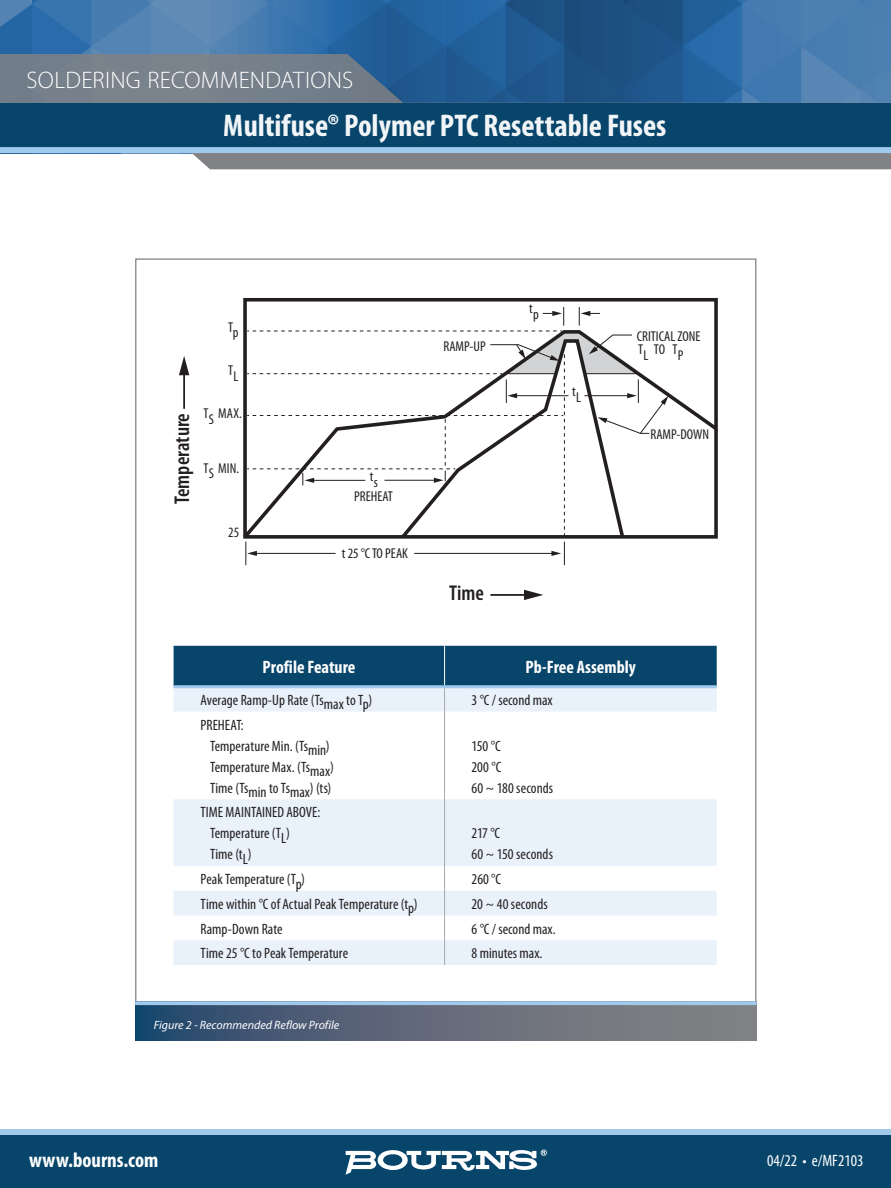
<style>
.page{position:relative;width:891px;height:1188px;background:#fff}
.page>*{position:absolute;margin:0;border:0;box-sizing:border-box;transform-origin:0 0}
.t1{font:700 condensed 31.5px "Myriad Pro";color:#fff}
.t2{font:300 24px "Myriad Pro";letter-spacing:.01em;color:#fff}
.t3{font:600 condensed 21.45px "Myriad Pro";color:#231f20}
.t4{font:700 condensed 21px "Myriad Pro";color:#fff}
.t5{font:700 condensed 18px "Myriad Pro";color:#fff}
.t6{font:condensed 16.5px "Myriad Pro";color:#fff}
.t7{font:condensed 15px/21px "Myriad Pro";color:#231f20}
.t8{font:condensed 14.25px "Myriad Pro";color:#231f20}
.t9{font:italic 12px "Myriad Pro";color:#fff}
</style>
<div class="page">
<img style="left:0;top:0;width:891px;height:103px">
<svg style="left:0;top:54px;width:418px;height:49px;background:#6c7c8b"></svg>
<svg style="left:135px;top:153px;width:756px;height:16px;background:#8a8c8f"></svg>
<div style="left:0;top:103px;width:891px;height:45px;background:#07456b"></div>
<div style="left:0;top:147px;width:891px;height:6px;background:#a0c9ec"></div>
<div style="left:0;top:1130px;width:891px;height:7px;background:#a0c9ec"></div>
<div style="left:0;top:1135px;width:891px;height:53px;background:#07456b"></div>
<svg style="left:346px;top:1150px;width:201px;height:25px"></svg>
<svg style="left:135px;top:1005px;width:622px;height:36px;background:#5d697a"></svg>
<svg style="left:135px;top:1001px;width:622px;height:4px;background:#9bc2e4"></svg>
<svg style="left:243px;top:298px;width:475px;height:244px"></svg>
<hr style="left:490px;top:594px;width:38px;height:2px;background:#231f20">
<svg style="left:524px;top:590px;width:19px;height:10px"></svg>
<hr style="left:183px;top:372px;width:2px;height:37px;background:#231f20">
<svg style="left:179px;top:356px;width:10px;height:19px"></svg>
<svg style="left:246px;top:307px;width:422px;height:258px"></svg>
<svg style="left:174px;top:799px;width:543px;height:166px;fill:#e9f1fa"></svg>
<svg style="left:174px;top:646px;width:543px;height:66px;background:#5f89a4"></svg>
<hr style="left:444px;top:712px;width:1px;height:87px;background:#a7a9ac">
<hr style="left:444px;top:799px;width:1px;height:67px;background:#a7a9ac">
<svg style="left:444px;top:866px;width:1px;height:99px"></svg>
<h2 class="t2" style="left:27px;top:67px;width:328px">SOLDERING RECOMMENDATIONS</h2>
<h1 class="t1" style="left:224px;top:109px;width:444px">Multifuse® Polymer PTC Resettable Fuses</h1>
<p class="t8" style="left:228px;top:321px;width:12px">Tp</p>
<p class="t8" style="left:228px;top:365px;width:12px">TL</p>
<h3 class="t3" style="left:170px;top:504px;width:92px;rotate:-90deg">Temperature</h3>
<p class="t8" style="left:203px;top:408px;width:12px">TS</p>
<p class="t8" style="left:218px;top:405px;width:26px">MAX.</p>
<p class="t8" style="left:203px;top:459px;width:37px">TS MIN.</p>
<p class="t8" style="left:228px;top:524px;width:13px">25</p>
<p class="t8" style="left:443px;top:337px;width:44px">RAMP-UP</p>
<p class="t8" style="left:370px;top:471px;width:10px">ts</p>
<p class="t8" style="left:354px;top:487px;width:40px">PREHEAT</p>
<p class="t8" style="left:342px;top:544px;width:68px">t 25 °C TO PEAK</p>
<h3 class="t3" style="left:449px;top:581px;width:36px">Time</h3>
<p class="t8" style="left:529px;top:303px;width:11px">tp</p>
<p class="t8" style="left:572px;top:386px;width:10px">tL</p>
<p class="t8" style="left:637px;top:328px;width:65px">CRITICAL ZONE</p>
<p class="t8" style="left:654px;top:341px;width:13px">TO</p>
<p class="t8" style="left:638px;top:344px;width:12px">TL</p>
<p class="t8" style="left:673px;top:344px;width:12px">TP</p>
<p class="t8" style="left:650px;top:426px;width:60px">RAMP-DOWN</p>
<p class="t5" style="left:263px;top:657px;width:94px">Profile Feature</p>
<p class="t5" style="left:525px;top:657px;width:112px">Pb-Free Assembly</p>
<p class="t7" style="left:201px;top:690px;width:173px">Average Ramp-Up Rate (Tsmax to Tp)</p>
<p class="t7" style="left:472px;top:690px;width:83px">3 °C / second max</p>
<p class="t7" style="left:210px;top:714px;width:125px;text-indent:-9px">PREHEAT:<br>Temperature Min. (Tsmin)<br>Temperature Max. (Tsmax)<br>Time (Tsmin to Tsmax) (ts)</p>
<p class="t7" style="left:472px;top:735px;width:83px">150 °C<br>200 °C<br>60 ~ 180 seconds</p>
<p class="t7" style="left:210px;top:802px;width:112px;text-indent:-9px">TIME MAINTAINED ABOVE:<br>Temperature (TL)<br>Time (tL)</p>
<p class="t7" style="left:472px;top:823px;width:83px">217 °C<br>60 ~ 150 seconds</p>
<p class="t7" style="left:201px;top:869px;width:106px">Peak Temperature (Tp)</p>
<p class="t7" style="left:472px;top:869px;width:31px">260 °C</p>
<p class="t7" style="left:201px;top:894px;width:219px">Time within °C of Actual Peak Temperature (tp)</p>
<p class="t7" style="left:472px;top:894px;width:78px">20 ~ 40 seconds</p>
<p class="t7" style="left:201px;top:918px;width:84px">Ramp-Down Rate</p>
<p class="t7" style="left:472px;top:918px;width:85px">6 °C / second max.</p>
<p class="t7" style="left:201px;top:943px;width:149px">Time 25 °C to Peak Temperature</p>
<p class="t7" style="left:472px;top:943px;width:72px">8 minutes max.</p>
<p class="t9" style="left:154px;top:1018px;width:187px">Figure 2 - Recommended Reflow Profile</p>
<h3 class="t4" style="left:29px;top:1148px;width:131px">www.bourns.com</h3>
<p class="t6" style="left:767px;top:1152px;width:98px">04/22 • e/MF2103</p>
</div>
